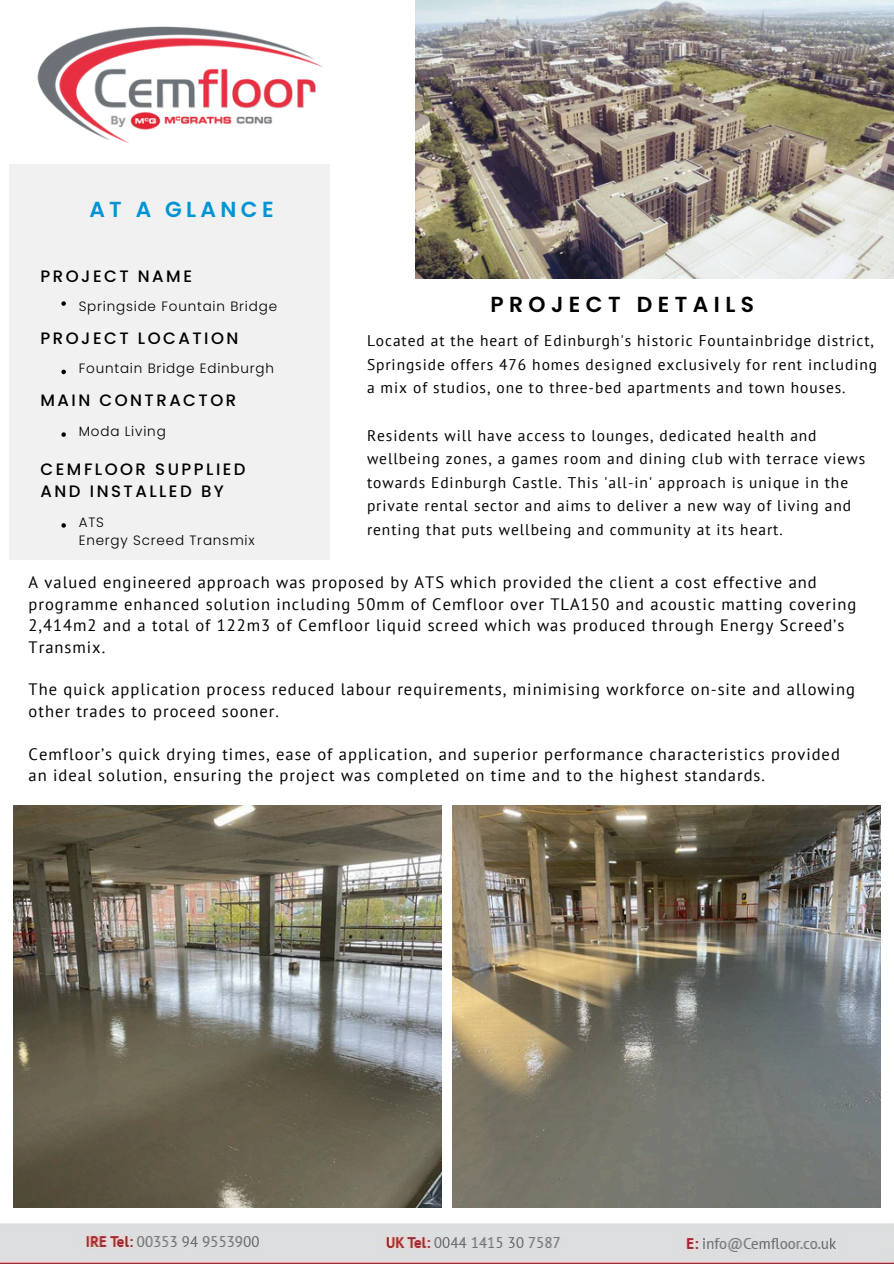
<style>
.page{position:relative;width:894px;height:1264px;background:#fff}
.page>*{position:absolute;margin:0;border:0;box-sizing:border-box;transform-origin:0 0}
.t1{font:600 21.75px "Poppins";letter-spacing:.25em;color:#000}
.t2{font:600 21.75px "Poppins";letter-spacing:.2em;color:#0094d4}
.t3{font:16.5px/21.3px "PT Sans";letter-spacing:.06em;color:#000}
.t4{font:500 16.5px/22.5px "Poppins";letter-spacing:.15em;color:#000}
.t5{font:15.45px/23.7px "PT Sans";letter-spacing:.06em;color:#000}
.t6{font:300 13.5px "Poppins";letter-spacing:.06em;color:#000}
</style>
<div class="page">
<img style="left:14px;top:805px;width:427px;height:402px">
<img style="left:452px;top:805px;width:428px;height:402px">
<div style="left:9px;top:164px;width:321px;height:395px;background:#f1f1f1"></div>
<img style="left:0;top:1223px;width:893px;height:40px">
<img style="left:37px;top:26px;width:286px;height:118px">
<svg style="left:61px;top:301px;width:5px;height:5px"></svg>
<svg style="left:61px;top:369px;width:5px;height:5px"></svg>
<svg style="left:61px;top:432px;width:5px;height:5px"></svg>
<svg style="left:61px;top:523px;width:5px;height:4px"></svg>
<img style="left:415px;top:0;width:478px;height:279px">
<h1 class="t2" style="left:89px;top:194px;width:186px">AT A GLANCE</h1>
<h2 class="t4" style="left:41px;top:265px;width:153px">PROJECT NAME</h2>
<p class="t6" style="left:79px;top:296px;width:200px">Springside Fountain Bridge</p>
<p class="t4" style="left:41px;top:327px;width:199px">PROJECT LOCATION</p>
<p class="t6" style="left:79px;top:359px;width:197px">Fountain Bridge Edinburgh</p>
<p class="t4" style="left:41px;top:389px;width:197px">MAIN CONTRACTOR</p>
<p class="t6" style="left:79px;top:422px;width:88px">Moda Living</p>
<h2 class="t4" style="left:41px;top:457px;width:206px">CEMFLOOR SUPPLIED<br>AND INSTALLED BY</h2>
<h1 class="t6" style="left:79px;top:513px;width:27px">ATS</h1>
<h2 class="t6" style="left:79px;top:531px;width:177px">Energy Screed Transmix</h2>
<h3 class="t1" style="left:490px;top:289px;width:265px">PROJECT DETAILS</h3>
<p class="t5" style="left:367px;top:328px;width:511px">Located at the heart of Edinburgh's historic Fountainbridge district,<br>Springside offers 476 homes designed exclusively for rent including a mix of studios, one to three-bed apartments and town houses.</p>
<p class="t5" style="left:367px;top:423px;width:499px">Residents will have access to lounges, dedicated health and wellbeing zones, a games room and dining club with terrace views towards Edinburgh Castle. This 'all-in' approach is unique in the private rental sector and aims to deliver a new way of living and renting that puts wellbeing and community at its heart.</p>
<p class="t3" style="left:29px;top:571px;width:829px">A valued engineered approach was proposed by ATS which provided the client a cost effective and programme enhanced solution including 50mm of Cemfloor over TLA150 and acoustic matting covering 2,414m2 and a total of 122m3 of Cemfloor liquid screed which was produced through Energy Screed’s Transmix.</p>
<h2 class="t3" style="left:29px;top:678px;width:827px">The quick application process reduced labour requirements, minimising workforce on-site and allowing other trades to proceed sooner.</h2>
<p class="t3" style="left:29px;top:742px;width:812px">Cemfloor’s quick drying times, ease of application, and superior performance characteristics provided an ideal solution, ensuring the project was completed on time and to the highest standards.</p>
</div>
